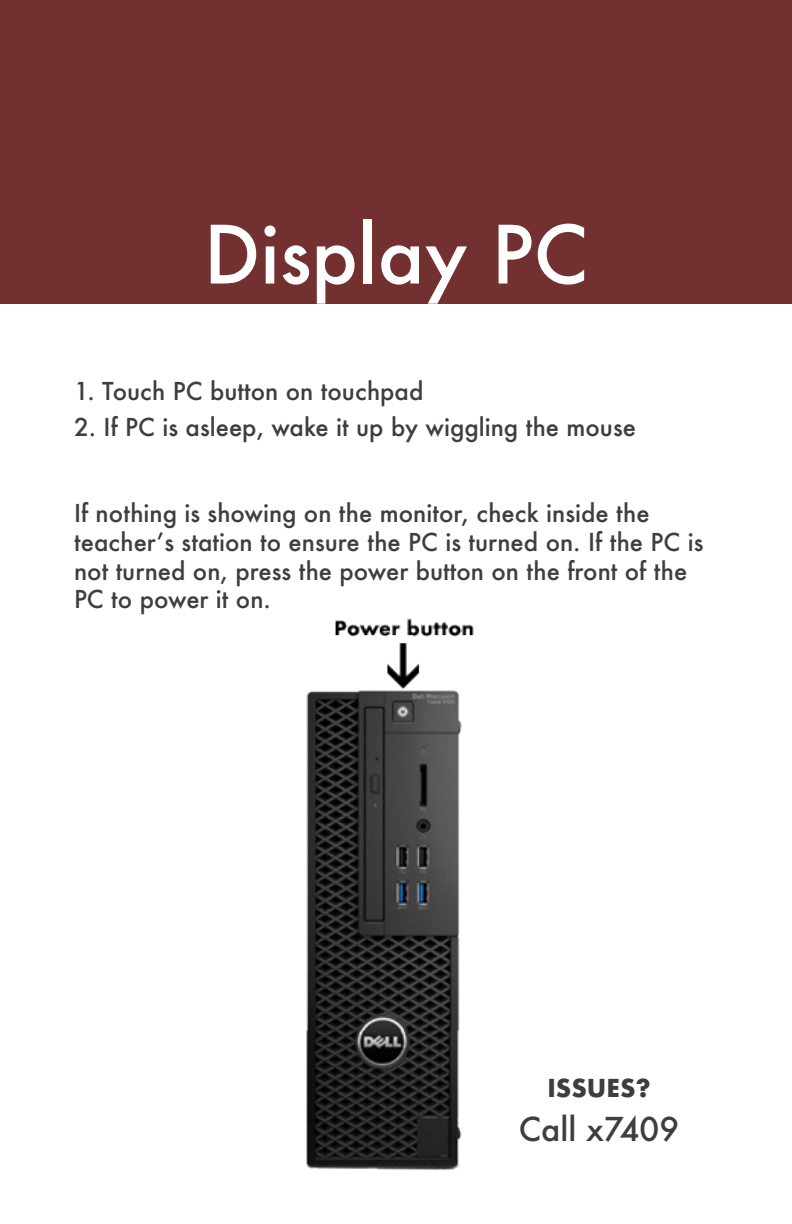
<style>
.page{position:relative;width:792px;height:1224px;background:#fff}
.page>*{position:absolute;margin:0;border:0;box-sizing:border-box;transform-origin:0 0}
.t1{font:500 78px "Futura";color:#fff}
.t2{font:500 32px "Futura";color:#3e3e3f}
.t3{font:500 24px/28.8px "Futura";color:#3e3e3f}
.t4{font:700 24px "Futura";color:#3e3e3f}
</style>
<div class="page">
<div style="left:0;top:0;width:792px;height:303px;background:#723031"></div>
<img style="left:306px;top:618px;width:168px;height:553px">
<p class="t1" style="left:204px;top:201px;width:386px">Display PC</p>
<p class="t3" style="left:74px;top:376px;width:351px">1. Touch PC button on touchpad</p>
<p class="t3" style="left:74px;top:412px;width:564px">2. If PC is asleep, wake it up by wiggling the mouse</p>
<p class="t3" style="left:74px;top:498px;width:631px">If nothing is showing on the monitor, check inside the teacher’s station to ensure the PC is turned on. If the PC is not turned on, press the power button on the front of the PC to power it on.</p>
<p class="t4" style="left:547px;top:1070px;width:105px">ISSUES?</p>
<p class="t2" style="left:519px;top:1107px;width:162px">Call x7409</p>
</div>
